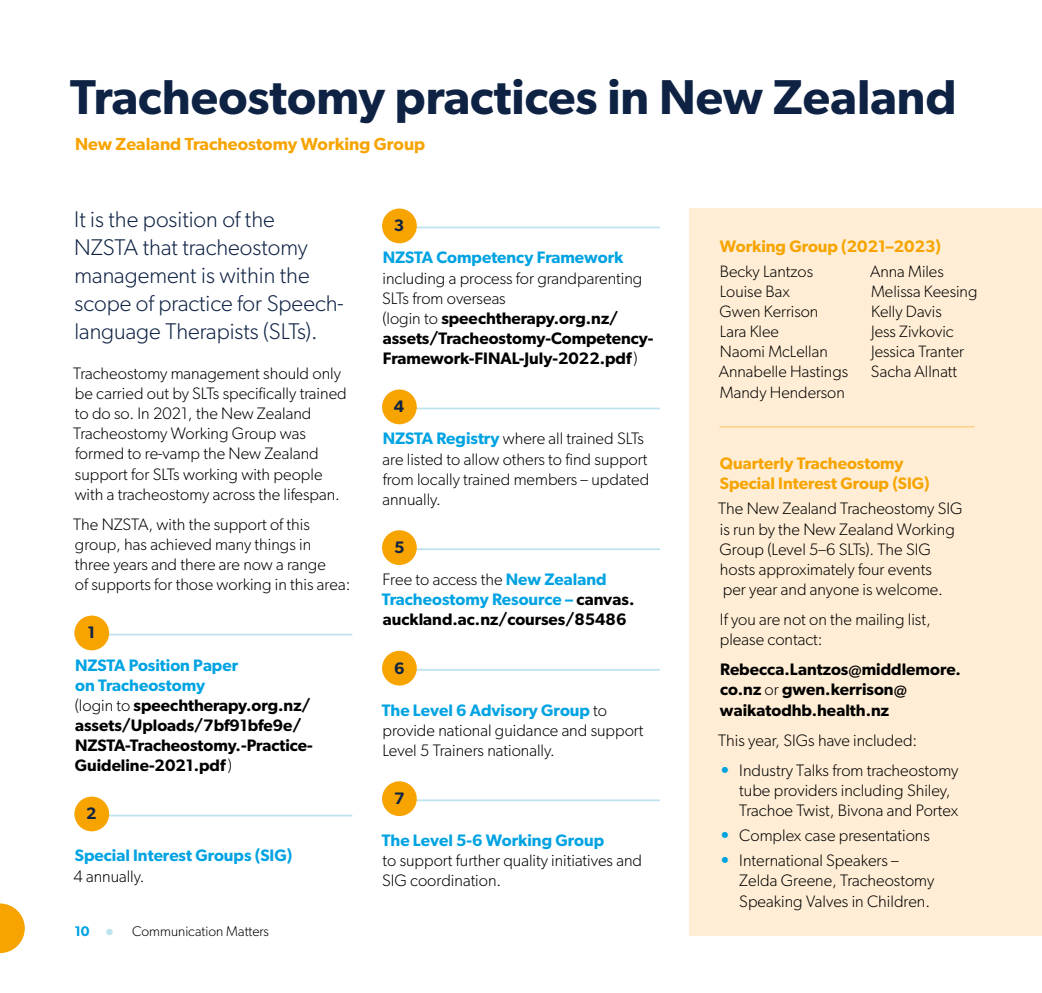
<style>
.page{position:relative;width:1042px;height:993px;background:#fff}
.page>*{position:absolute;margin:0;border:0;box-sizing:border-box;transform-origin:0 0}
.t1{font:600 49px "Gibson";color:#0e2244}
.t2{font:300 22.75px/28px "Gibson";color:#0e2244}
.t3{font:600 17.5px "Gibson";color:#f7a400}
.t4{font:300 16.62px/20.1px "Gibson";color:#000}
.t5{font:600 16.62px/20.1px "Gibson";color:#000}
.t6{font:600 16.62px "Gibson";color:#00a3e2}
.t7{font:600 16.62px/20.1px "Gibson";color:#f7a400}
.t8{font:600 16.62px "Gibson";color:#0e2244}
.t9{font:300 16.45px/20.1px "Gibson";color:#000}
.t10{font:300 14px "Gibson";color:#000}
.s1{color:#00a3e2}
.s2{font-weight:300}
.s3{font-weight:600;color:#00a3e2}
.s4{font-weight:600;font-size:19.25px;color:#bde3ee}
.s5{font-weight:600;color:#0e2244}
.s6{font-weight:700;color:#00a3e2}
</style>
<div class="page">
<hr style="left:74px;top:633px;width:278px;height:2px;background:#bde3ee">
<div style="left:74px;top:615px;width:35px;height:35px;background:#f7a400;border-radius:50%"></div>
<hr style="left:74px;top:814px;width:278px;height:2px;background:#bde3ee">
<div style="left:74px;top:796px;width:35px;height:35px;background:#f7a400;border-radius:50%"></div>
<div style="left:690px;top:208px;width:352px;height:727px;background:#ffeed5"></div>
<hr style="left:382px;top:226px;width:278px;height:2px;background:#bde3ee">
<div style="left:382px;top:208px;width:35px;height:35px;background:#f7a400;border-radius:50%"></div>
<hr style="left:382px;top:407px;width:278px;height:2px;background:#bde3ee">
<div style="left:382px;top:389px;width:35px;height:35px;background:#f7a400;border-radius:50%"></div>
<hr style="left:382px;top:548px;width:278px;height:2px;background:#bde3ee">
<div style="left:382px;top:530px;width:35px;height:35px;background:#f7a400;border-radius:50%"></div>
<hr style="left:382px;top:668px;width:278px;height:2px;background:#bde3ee">
<div style="left:382px;top:650px;width:35px;height:35px;background:#f7a400;border-radius:50%"></div>
<hr style="left:382px;top:799px;width:278px;height:1px;background:#bde3ee">
<div style="left:382px;top:781px;width:35px;height:34px;background:#f7a400;border-radius:50%"></div>
<hr style="left:719px;top:426px;width:255px;height:1px;background:#fdd390">
<svg style="left:0;top:903px;width:25px;height:49px"></svg>
<h1 class="t1" style="left:70px;top:67px;width:888px">Tracheostomy practices in New Zealand</h1>
<p class="t3" style="left:75px;top:133px;width:352px">New Zealand Tracheostomy Working Group</p>
<h2 class="t2" style="left:74px;top:204px;width:271px">It is the position of the<br>NZSTA that tracheostomy management is within the scope of practice for Speech&shy;language Therapists (SLTs).</h2>
<p class="t4" style="left:73px;top:363px;width:275px">Tracheostomy management should only be carried out by SLTs specifically trained to do so. In 2021, the New Zealand Tracheostomy Working Group was formed to re-vamp the New Zealand support for SLTs working with people with a tracheostomy across the lifespan.</p>
<p class="t4" style="left:73px;top:513px;width:279px">The NZSTA, with the support of this group, has achieved many things in<br>three years and there are now a range<br>of supports for those working in this area:</p>
<p class="t8" style="left:88px;top:622px;width:9px">1</p>
<p class="t5" style="left:75px;top:654px;width:240px"><span class="s1">NZSTA Position Paper<br>on Tracheostomy<br></span><span class="s2">(login to</span> speechtherapy.org.nz/ assets/Uploads/7bf91bfe9e/<br>NZSTA-Tracheostomy.-Practice-<br>Guideline-2021.pdf<span class="s2">)</span></p>
<p class="t8" style="left:86px;top:803px;width:12px">2</p>
<p class="t6" style="left:75px;top:845px;width:219px">Special Interest Groups (SIG)</p>
<p class="t4" style="left:73px;top:865px;width:73px">4 annually.</p>
<p class="t10" style="left:74px;top:922px;width:196px"><span class="s3">10</span> <span class="s4">•</span> Communication Matters</p>
<p class="t8" style="left:394px;top:215px;width:12px">3</p>
<p class="t6" style="left:383px;top:248px;width:242px">NZSTA Competency Framework</p>
<p class="t5" style="left:382px;top:267px;width:273px"><span class="s2">including a process for grandparenting SLTs from overseas<br>(login to</span> speechtherapy.org.nz/ assets/Tracheostomy-Competency-Framework-FINAL-July-2022.pdf<span class="s2">)</span></p>
<p class="t4" style="left:383px;top:390px;width:263px;line-height:32px;text-indent:11px"><span class="s5">4<br></span><span class="s3">NZSTA Registry</span> where all trained SLTs</p>
<p class="t4" style="left:382px;top:448px;width:268px">are listed to allow others to find support from locally trained members – updated annually.</p>
<p class="t4" style="left:382px;top:531px;width:226px;line-height:32px;text-indent:12px"><span class="s5">5<br></span>Free to access the <span class="s3">New Zealand</span></p>
<p class="t5" style="left:382px;top:589px;width:254px"><span class="s1">Tracheostomy Resource –</span> canvas. auckland.ac.nz/courses/85486</p>
<p class="t8" style="left:394px;top:657px;width:12px">6</p>
<p class="t4" style="left:382px;top:699px;width:263px"><span class="s3">The Level 6 Advisory Group</span> to provide national guidance and support<br>Level 5 Trainers nationally.</p>
<p class="t8" style="left:394px;top:788px;width:12px">7</p>
<p class="t6" style="left:382px;top:830px;width:224px">The Level 5-6 Working Group</p>
<p class="t4" style="left:382px;top:850px;width:261px">to support further quality initiatives and<br>SIG coordination.</p>
<p class="t7" style="left:720px;top:235px;width:223px">Working Group (2021–2023)</p>
<p class="t9" style="left:719px;top:261px;width:131px">Becky Lantzos<br>Louise Bax<br>Gwen Kerrison<br>Lara Klee<br>Naomi McLellan<br>Annabelle Hastings<br>Mandy Henderson</p>
<p class="t9" style="left:870px;top:261px;width:109px">Anna Miles<br>Melissa Keesing<br>Kelly Davis<br>Jess Zivkovic<br>Jessica Tranter<br>Sacha Allnatt</p>
<p class="t7" style="left:720px;top:453px;width:212px">Quarterly Tracheostomy<br>Special Interest Group (SIG)</p>
<p class="t4" style="left:718px;top:498px;width:246px">The New Zealand Tracheostomy SIG is run by the New Zealand Working<br>Group (Level 5–6 SLTs). The SIG hosts approximately four events<br>per year and anyone is welcome.</p>
<p class="t4" style="left:720px;top:608px;width:212px">If you are not on the mailing list, please contact:</p>
<p class="t5" style="left:720px;top:658px;width:242px">Rebecca.Lantzos@middlemore. co.nz <span class="s2">or</span> gwen.kerrison@ waikatodhb.health.nz</p>
<p class="t4" style="left:718px;top:729px;width:201px">This year, SIGs have included:</p>
<p class="t4" style="left:739px;top:759px;width:221px;text-indent:-20px"><span class="s6">•</span> Industry Talks from tracheostomy tube providers including Shiley,<br>Trachoe Twist, Bivona and Portex</p>
<p class="t4" style="left:719px;top:824px;width:212px"><span class="s6">•</span> Complex case presentations</p>
<p class="t4" style="left:739px;top:849px;width:196px;text-indent:-20px"><span class="s6">•</span> International Speakers –<br>Zelda Greene, Tracheostomy<br>Speaking Valves in Children.</p>
</div>
